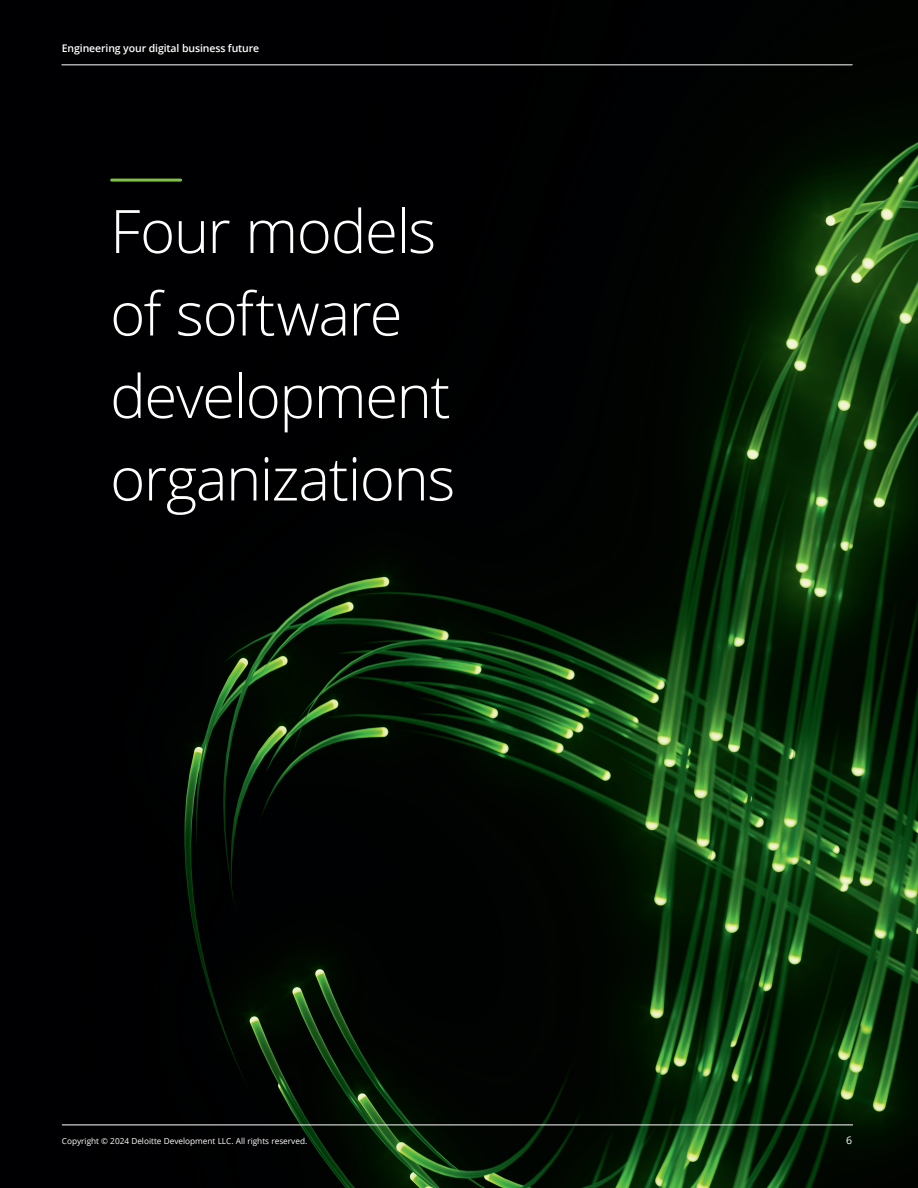
<style>
.page{position:relative;width:918px;height:1188px;background:#fff}
.page>*{position:absolute;margin:0;border:0;box-sizing:border-box;transform-origin:0 0}
.t1{font:300 60px/82.5px "Open Sans";letter-spacing:-.025em;color:#fff}
.t2{font:600 10.5px "Open Sans";letter-spacing:-.01em;color:#fff}
.t3{font:10.5px "Open Sans";color:#fff}
.t4{font:8.25px "Open Sans";color:#fff}
</style>
<div class="page">
<img style="left:0;top:0;width:918px;height:1188px">
<hr style="left:62px;top:64px;width:790px;height:1px;background:#fff">
<hr style="left:62px;top:1125px;width:791px;height:1px;background:#fff">
<hr style="left:112px;top:179px;width:69px;height:3px;background:#7fc241">
<p class="t2" style="left:62px;top:41px;width:199px">Engineering your digital business future</p>
<h1 class="t1" style="left:110px;top:188px;width:347px">Four models of software development organizations</h1>
<p class="t4" style="left:62px;top:1136px;width:247px">Copyright © 2024 Deloitte Development LLC. All rights reserved.</p>
<p class="t3" style="left:846px;top:1133px;width:8px">6</p>
</div>
